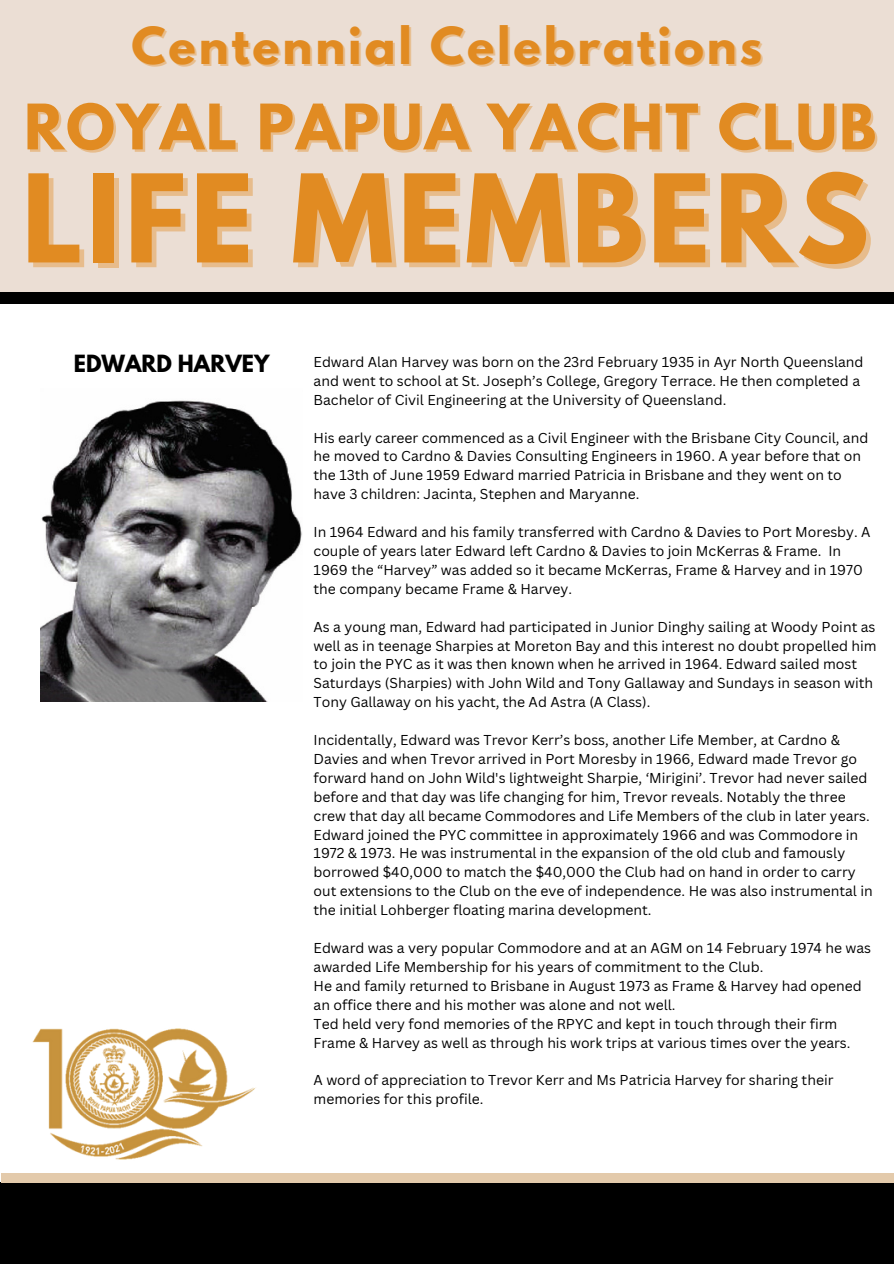
<style>
.page{position:relative;width:894px;height:1264px;background:#fff}
.page>*{position:absolute;margin:0;border:0;box-sizing:border-box;transform-origin:0 0}
.t1{font:700 108px "League Spartan";letter-spacing:.04em;color:#e18b22}
.t2{font:700 55.5px "League Spartan";letter-spacing:.04em;color:#e18b22}
.t3{font:700 45.3px "League Spartan";letter-spacing:.065em;color:#e18b22}
.t4{font:700 21px "League Spartan";color:#000}
.t5{font:13.95px/18.9px "Canva Sans";color:#000}
</style>
<div class="page">
<div style="left:0;top:0;width:893px;height:292px;background:#ebded4"></div>
<div style="left:0;top:292px;width:893px;height:11px;background:#000"></div>
<img style="left:41px;top:400px;width:261px;height:301px">
<div style="left:0;top:1182px;width:893px;height:81px;background:#000"></div>
<div style="left:1px;top:1172px;width:892px;height:10px;background:#e3caab"></div>
<img style="left:32px;top:1028px;width:224px;height:132px">
<p class="t3" style="left:132px;top:24px;width:631px">Centennial Celebrations</p>
<p class="t2" style="left:24px;top:99px;width:853px">ROYAL PAPUA YACHT CLUB</p>
<p class="t1" style="left:22px;top:165px;width:848px">LIFE MEMBERS</p>
<p class="t4" style="left:74px;top:353px;width:197px">EDWARD HARVEY</p>
<p class="t5" style="left:313px;top:352px;width:551px">Edward Alan Harvey was born on the 23rd February 1935 in Ayr North Queensland and went to school at St. Joseph’s College, Gregory Terrace. He then completed a<br>Bachelor of Civil Engineering at the University of Queensland.</p>
<p class="t5" style="left:313px;top:427px;width:556px">His early career commenced as a Civil Engineer with the Brisbane City Council, and he moved to Cardno &amp; Davies Consulting Engineers in 1960. A year before that on the 13th of June 1959 Edward married Patricia in Brisbane and they went on to have 3 children: Jacinta, Stephen and Maryanne.</p>
<p class="t5" style="left:313px;top:522px;width:558px">In 1964 Edward and his family transferred with Cardno &amp; Davies to Port Moresby. A couple of years later Edward left Cardno &amp; Davies to join McKerras &amp; Frame. In 1969 the “Harvey” was added so it became McKerras, Frame &amp; Harvey and in 1970 the company became Frame &amp; Harvey.</p>
<p class="t5" style="left:313px;top:616px;width:564px">As a young man, Edward had participated in Junior Dinghy sailing at Woody Point as well as in teenage Sharpies at Moreton Bay and this interest no doubt propelled him to join the PYC as it was then known when he arrived in 1964. Edward sailed most Saturdays (Sharpies) with John Wild and Tony Gallaway and Sundays in season with Tony Gallaway on his yacht, the Ad Astra (A Class).</p>
<p class="t5" style="left:313px;top:730px;width:557px">Incidentally, Edward was Trevor Kerr’s boss, another Life Member, at Cardno &amp; Davies and when Trevor arrived in Port Moresby in 1966, Edward made Trevor go forward hand on John Wild's lightweight Sharpie, ‘Mirigini’. Trevor had never sailed before and that day was life changing for him, Trevor reveals. Notably the three crew that day all became Commodores and Life Members of the club in later years.</p>
<p class="t5" style="left:313px;top:824px;width:560px">Edward joined the PYC committee in approximately 1966 and was Commodore in 1972 &amp; 1973. He was instrumental in the expansion of the old club and famously borrowed $40,000 to match the $40,000 the Club had on hand in order to carry out extensions to the Club on the eve of independence. He was also instrumental in the initial Lohberger floating marina development.</p>
<p class="t5" style="left:313px;top:938px;width:559px">Edward was a very popular Commodore and at an AGM on 14 February 1974 he was awarded Life Membership for his years of commitment to the Club.</p>
<p class="t5" style="left:313px;top:975px;width:549px">He and family returned to Brisbane in August 1973 as Frame &amp; Harvey had opened an office there and his mother was alone and not well.</p>
<p class="t5" style="left:313px;top:1013px;width:538px">Ted held very fond memories of the RPYC and kept in touch through their firm<br>Frame &amp; Harvey as well as through his work trips at various times over the years.</p>
<p class="t5" style="left:313px;top:1070px;width:521px">A word of appreciation to Trevor Kerr and Ms Patricia Harvey for sharing their memories for this profile.</p>
</div>
